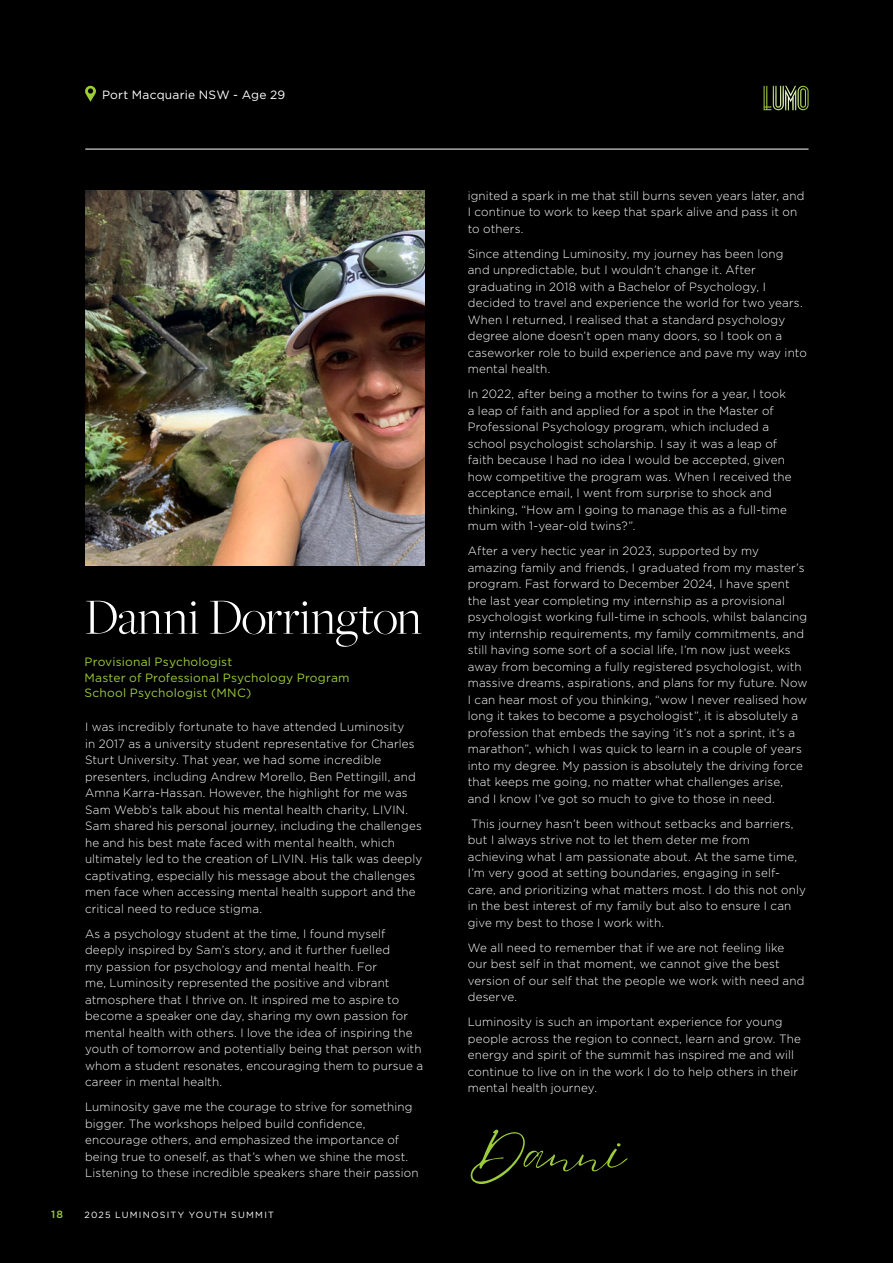
<style>
.page{position:relative;width:893px;height:1263px;background:#000001}
.page>*{position:absolute;margin:0;border:0;box-sizing:border-box;transform-origin:0 0}
.t1{font:54px "Eyesome Script";color:#9ccb3b}
.t2{font:300 52.5px "Freight Big Pro";color:#fff}
.t3{font:300 12px/16.5px "Gotham";letter-spacing:.015em;color:#fff}
.t4{font:12px "Gotham";letter-spacing:.015em;color:#9ccb3b}
.t5{font:12px "Gotham";letter-spacing:.02em;color:#fff}
.t6{font:500 10.5px "Gotham";color:#9ccb3b}
.t7{font:9px "Gotham";letter-spacing:.135em;color:#fff}
</style>
<div class="page">
<svg style="left:85px;top:86px;width:11px;height:16px"></svg>
<img style="left:85px;top:191px;width:340px;height:374px">
<hr style="left:85px;top:149px;width:724px;height:1px;background:#fff">
<svg style="left:764px;top:86px;width:45px;height:24px"></svg>
<p class="t5" style="left:102px;top:87px;width:185px">Port Macquarie NSW - Age 29</p>
<p class="t2" style="left:85px;top:583px;width:338px">Danni Dorrington</p>
<p class="t4" style="left:85px;top:654px;width:149px">Provisional Psychologist</p>
<p class="t4" style="left:85px;top:670px;width:266px">Master of Professional Psychology Program</p>
<p class="t4" style="left:85px;top:685px;width:168px">School Psychologist (MNC)</p>
<p class="t3" style="left:85px;top:718px;width:339px">I was incredibly fortunate to have attended Luminosity<br>in 2017 as a university student representative for Charles Sturt University. That year, we had some incredible presenters, including Andrew Morello, Ben Pettingill, and Amna Karra-Hassan. However, the highlight for me was Sam Webb’s talk about his mental health charity, LIVIN.<br>Sam shared his personal journey, including the challenges he and his best mate faced with mental health, which ultimately led to the creation of LIVIN. His talk was deeply captivating, especially his message about the challenges men face when accessing mental health support and the critical need to reduce stigma.</p>
<p class="t3" style="left:85px;top:925px;width:340px">As a psychology student at the time, I found myself deeply inspired by Sam’s story, and it further fuelled<br>my passion for psychology and mental health. For<br>me, Luminosity represented the positive and vibrant atmosphere that I thrive on. It inspired me to aspire to become a speaker one day, sharing my own passion for mental health with others. I love the idea of inspiring the youth of tomorrow and potentially being that person with whom a student resonates, encouraging them to pursue a career in mental health.</p>
<p class="t3" style="left:85px;top:1098px;width:335px">Luminosity gave me the courage to strive for something bigger. The workshops helped build confidence, encourage others, and emphasized the importance of being true to oneself, as that’s when we shine the most.<br>Listening to these incredible speakers share their passion</p>
<p class="t6" style="left:51px;top:1207px;width:14px">18</p>
<p class="t7" style="left:85px;top:1209px;width:191px">2025 LUMINOSITY YOUTH SUMMIT</p>
<p class="t3" style="left:468px;top:187px;width:338px">ignited a spark in me that still burns seven years later, and<br>I continue to work to keep that spark alive and pass it on to others.</p>
<p class="t3" style="left:468px;top:245px;width:341px">Since attending Luminosity, my journey has been long and unpredictable, but I wouldn’t change it. After graduating in 2018 with a Bachelor of Psychology, I decided to travel and experience the world for two years.<br>When I returned, I realised that a standard psychology degree alone doesn’t open many doors, so I took on a caseworker role to build experience and pave my way into mental health.</p>
<p class="t3" style="left:468px;top:385px;width:325px">In 2022, after being a mother to twins for a year, I took a leap of faith and applied for a spot in the Master of Professional Psychology program, which included a school psychologist scholarship. I say it was a leap of faith because I had no idea I would be accepted, given how competitive the program was. When I received the acceptance email, I went from surprise to shock and thinking, “How am I going to manage this as a full-time mum with 1-year-old twins?”.</p>
<p class="t3" style="left:468px;top:542px;width:341px">After a very hectic year in 2023, supported by my amazing family and friends, I graduated from my master’s program. Fast forward to December 2024, I have spent the last year completing my internship as a provisional psychologist working full-time in schools, whilst balancing my internship requirements, my family commitments, and still having some sort of a social life, I’m now just weeks away from becoming a fully registered psychologist, with massive dreams, aspirations, and plans for my future. Now I can hear most of you thinking, “wow I never realised how long it takes to become a psychologist”, it is absolutely a profession that embeds the saying ‘it’s not a sprint, it’s a marathon”, which I was quick to learn in a couple of years into my degree. My passion is absolutely the driving force that keeps me going, no matter what challenges arise, and I know I’ve got so much to give to those in need.</p>
<p class="t3" style="left:468px;top:815px;width:340px">This journey hasn’t been without setbacks and barriers, but I always strive not to let them deter me from achieving what I am passionate about. At the same time, I’m very good at setting boundaries, engaging in self&shy;care, and prioritizing what matters most. I do this not only in the best interest of my family but also to ensure I can give my best to those I work with.</p>
<p class="t3" style="left:468px;top:939px;width:338px">We all need to remember that if we are not feeling like our best self in that moment, we cannot give the best version of our self that the people we work with need and deserve.</p>
<p class="t3" style="left:468px;top:1013px;width:335px">Luminosity is such an important experience for young people across the region to connect, learn and grow. The energy and spirit of the summit has inspired me and will continue to live on in the work I do to help others in their mental health journey.</p>
<p class="t1" style="left:468px;top:1116px;width:160px">Danni</p>
</div>
